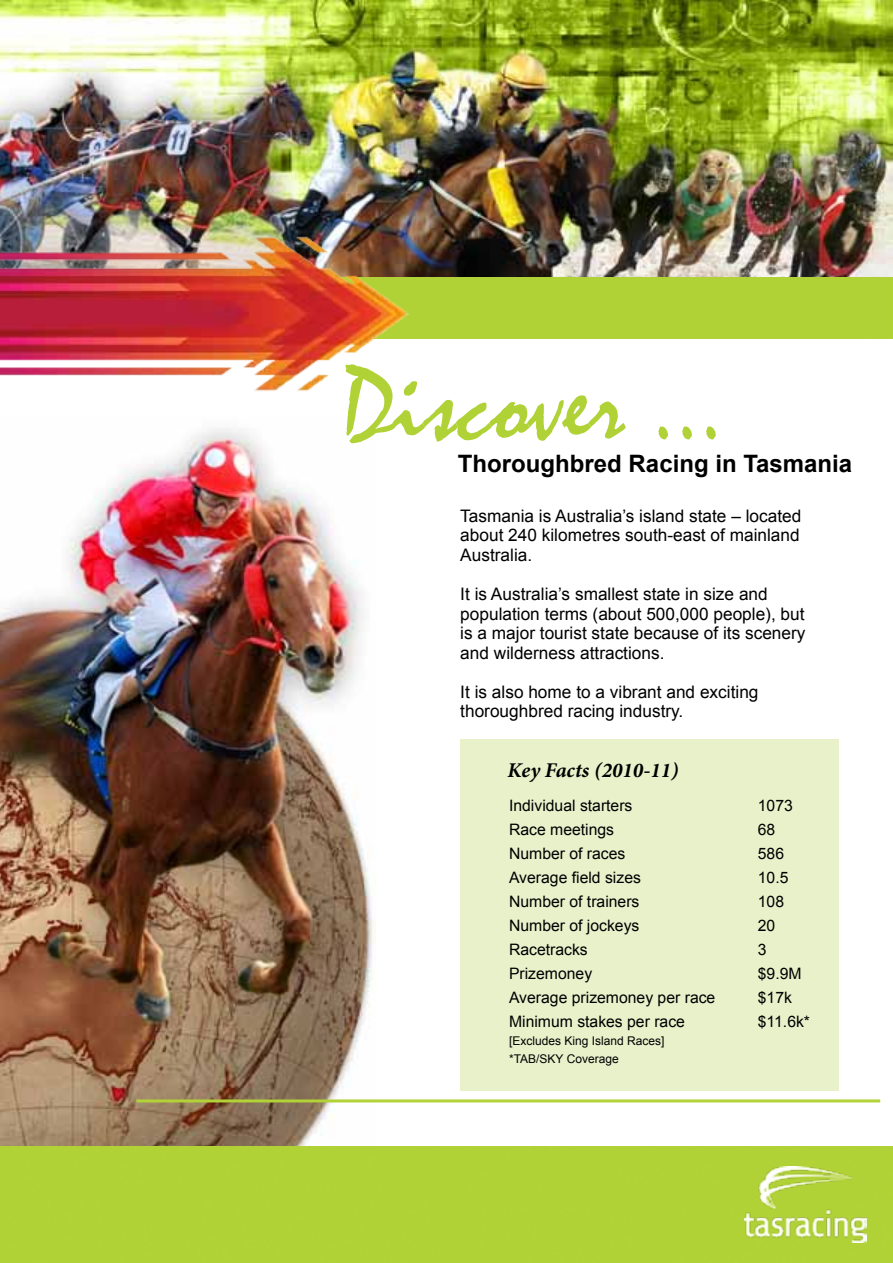
<style>
.page{position:relative;width:893px;height:1263px;background:#fff}
.page>*{position:absolute;margin:0;border:0;box-sizing:border-box;transform-origin:0 0}
.t1{font:108px "Mistral";color:#b0d237}
.t2{font:700 24px "Arial";color:#000}
.t3{font:italic 700 21px "Minion Pro";color:#000}
.t4{font:17.25px/19.5px "Arial";color:#000}
.t5{font:15.75px "Arial";color:#000}
.t6{font:12px "Arial";color:#000}
</style>
<div class="page">
<img style="left:0;top:0;width:893px;height:277px">
<div style="left:460px;top:739px;width:379px;height:352px;background:#e9f1cb"></div>
<img style="left:0;top:428px;width:375px;height:718px">
<hr style="left:136px;top:1099px;width:744px;height:3px;background:#b3d237">
<img style="left:0;top:204px;width:880px;height:188px">
<div style="left:0;top:1146px;width:893px;height:117px;background:#b1d236"></div>
<img style="left:744px;top:1166px;width:122px;height:76px">
<p class="t1" style="left:342px;top:339px;width:383px">Discover ...</p>
<p class="t2" style="left:458px;top:448px;width:396px">Thoroughbred Racing in Tasmania</p>
<p class="t4" style="left:460px;top:506px;width:343px;text-align:justify">Tasmania is Australia’s island state – located about 240 kilometres south-east of mainland Australia.</p>
<p class="t4" style="left:460px;top:584px;width:347px">It is Australia’s smallest state in size and population terms (about 500,000 people), but is a major tourist state because of its scenery and wilderness attractions.</p>
<p class="t4" style="left:460px;top:682px;width:300px">It is also home to a vibrant and exciting thoroughbred racing industry.</p>
<p class="t3" style="left:507px;top:755px;width:173px">Key Facts (2010-11)</p>
<p class="t5" style="left:509px;top:795px;width:125px">Individual starters</p>
<p class="t5" style="left:758px;top:795px;width:37px">1073</p>
<p class="t5" style="left:509px;top:819px;width:107px">Race meetings</p>
<p class="t5" style="left:758px;top:819px;width:19px">68</p>
<p class="t5" style="left:509px;top:843px;width:118px">Number of races</p>
<p class="t5" style="left:758px;top:843px;width:28px">586</p>
<p class="t5" style="left:509px;top:867px;width:133px">Average field sizes</p>
<p class="t5" style="left:758px;top:867px;width:32px">10.5</p>
<p class="t5" style="left:509px;top:891px;width:132px">Number of trainers</p>
<p class="t5" style="left:758px;top:891px;width:28px">108</p>
<p class="t5" style="left:509px;top:915px;width:132px">Number of jockeys</p>
<p class="t5" style="left:758px;top:915px;width:19px">20</p>
<p class="t5" style="left:509px;top:939px;width:80px">Racetracks</p>
<p class="t5" style="left:758px;top:939px;width:10px">3</p>
<p class="t5" style="left:509px;top:963px;width:85px">Prizemoney</p>
<p class="t5" style="left:758px;top:963px;width:45px">$9.9M</p>
<p class="t5" style="left:509px;top:987px;width:208px">Average prizemoney per race</p>
<p class="t5" style="left:758px;top:987px;width:36px">$17k</p>
<p class="t5" style="left:509px;top:1011px;width:177px">Minimum stakes per race</p>
<p class="t5" style="left:758px;top:1011px;width:54px">$11.6k*</p>
<p class="t6" style="left:509px;top:1032px;width:157px">[Excludes King Island Races]</p>
<p class="t6" style="left:509px;top:1050px;width:111px">*TAB/SKY Coverage</p>
</div>
